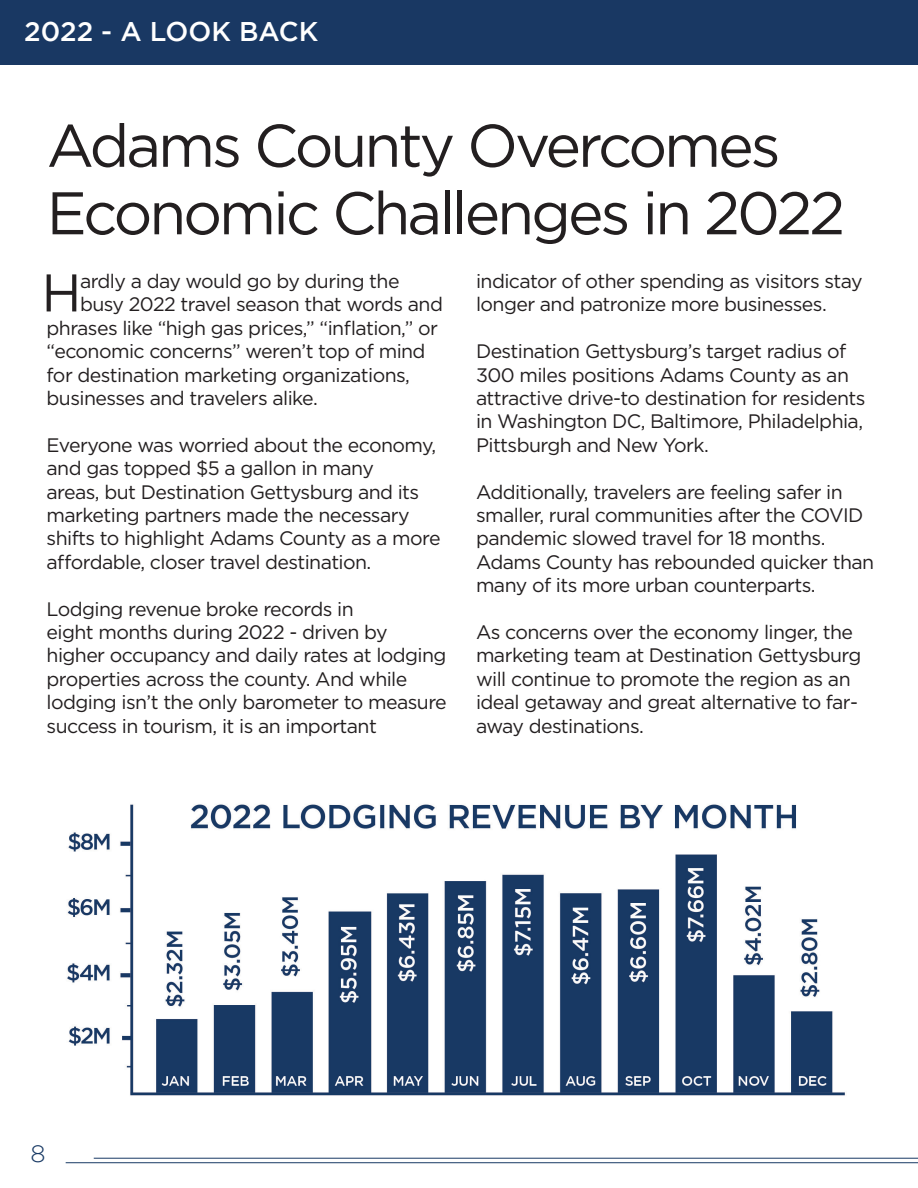
<style>
.page{position:relative;width:918px;height:1188px;background:#fff}
.page>*{position:absolute;margin:0;border:0;box-sizing:border-box;transform-origin:0 0}
.t1{font:60px/67.5px "Gotham";letter-spacing:-.05em;color:#231f20}
.t2{font:52.95px "Gotham";color:#231f20}
.t3{font:500 27px "Gotham";color:#fff}
.t4{font:300 24px "Gotham";color:#183964}
.t5{font:19.5px/23.4px "Gotham";letter-spacing:-.03em;color:#231f20}
</style>
<div class="page">
<div style="left:0;top:0;width:918px;height:65px;background:#193863"></div>
<hr style="left:66px;top:1162px;width:852px;height:1px;background:#183964">
<hr style="left:94px;top:1158px;width:824px;height:1px;background:#183964">
<img style="left:67px;top:804px;width:778px;height:292px">
<p class="t3" style="left:24px;top:16px;width:295px">2022 - A LOOK BACK</p>
<p class="t1" style="left:47px;top:111px;width:800px">Adams County Overcomes<br>Economic Challenges in 2022</p>
<p class="t2" style="left:41px;top:259px;width:42px">H</p>
<p class="t5" style="left:80px;top:269px;width:321px">ardly a day would go by during the</p>
<p class="t5" style="left:476px;top:269px;width:388px">indicator of other spending as visitors stay longer and patronize more businesses.</p>
<p class="t5" style="left:476px;top:339px;width:391px">Destination Gettysburg’s target radius of 300 miles positions Adams County as an attractive drive-to destination for residents in Washington DC, Baltimore, Philadelphia, Pittsburgh and New York.</p>
<p class="t5" style="left:476px;top:480px;width:400px">Additionally, travelers are feeling safer in smaller, rural communities after the COVID pandemic slowed travel for 18 months.<br>Adams County has rebounded quicker than many of its more urban counterparts.</p>
<p class="t5" style="left:476px;top:620px;width:387px">As concerns over the economy linger, the marketing team at Destination Gettysburg will continue to promote the region as an ideal getaway and great alternative to far&shy;away destinations.</p>
<p class="t5" style="left:80px;top:292px;width:364px">busy 2022 travel season that words and</p>
<p class="t5" style="left:47px;top:316px;width:393px">phrases like “high gas prices,” “inflation,” or</p>
<p class="t5" style="left:47px;top:339px;width:380px">“economic concerns” weren’t top of mind</p>
<p class="t5" style="left:47px;top:363px;width:365px">for destination marketing organizations,</p>
<p class="t5" style="left:47px;top:386px;width:273px">businesses and travelers alike.</p>
<p class="t5" style="left:47px;top:433px;width:396px">Everyone was worried about the economy, and gas topped $5 a gallon in many<br>areas, but Destination Gettysburg and its marketing partners made the necessary shifts to highlight Adams County as a more affordable, closer travel destination.</p>
<p class="t5" style="left:47px;top:597px;width:309px">Lodging revenue broke records in</p>
<p class="t5" style="left:47px;top:620px;width:402px">eight months during 2022 - driven by higher occupancy and daily rates at lodging properties across the county. And while lodging isn’t the only barometer to measure success in tourism, it is an important</p>
<p class="t4" style="left:30px;top:1140px;width:17px">8</p>
</div>
